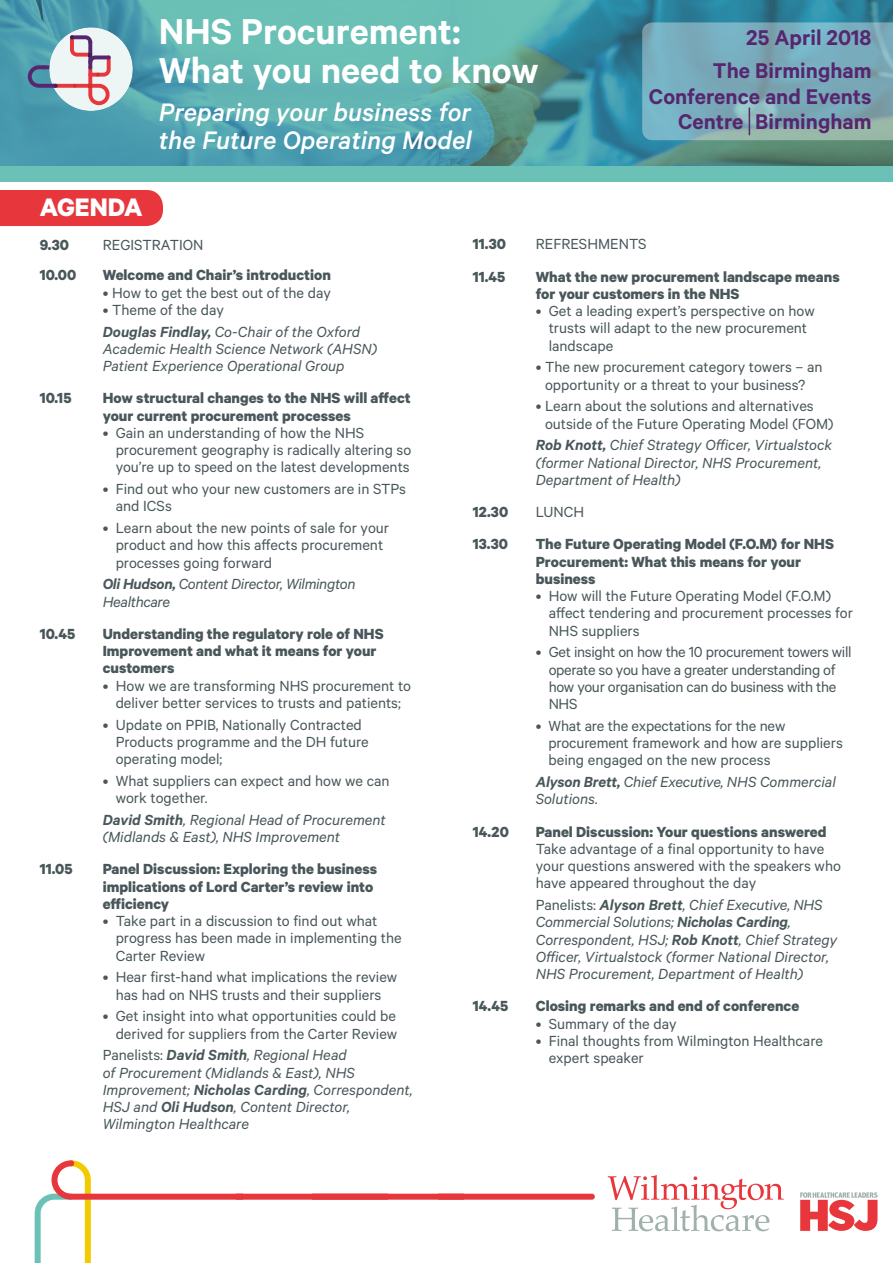
<style>
.page{position:relative;width:893px;height:1263px;background:#fff}
.page>*{position:absolute;margin:0;border:0;box-sizing:border-box;transform-origin:0 0}
.t1{font:600 40.5px/39px "Calibre";color:#fff}
.t2{font:italic 500 28.5px/28.5px "Calibre";color:#fff}
.t3{font:700 28.5px "Calibre";color:#fff}
.t4{font:600 24px/33px "Calibre";color:#56266f;text-align:right}
.t5{font:16.5px/17.2px "Calibre";color:#49575a}
.t6{font:italic 16.5px/17.2px "Calibre";color:#49575a}
.t7{font:700 16.5px/17.2px "Calibre";color:#49575a}
.t8{font:16.5px/17.2px "Calibre";letter-spacing:-.02em;color:#49575a}
.t9{font:italic 16.5px/17.2px "Calibre";letter-spacing:-.02em;color:#49575a}
.s1{font-style:normal}
.s2{font-weight:600}
</style>
<div class="page">
<div style="left:0;top:190px;width:163px;height:36px;background:#e7373d"></div>
<svg style="left:34px;top:1160px;width:561px;height:103px"></svg>
<svg style="left:608px;top:1175px;width:176px;height:56px"></svg>
<svg style="left:800px;top:1192px;width:77px;height:39px"></svg>
<svg style="left:0;top:0;width:893px;height:166px;background:#52a2a7"></svg>
<div style="left:49px;top:27px;width:84px;height:84px;background:#edf6f5;border-radius:50%"></div>
<svg style="left:28px;top:35px;width:83px;height:70px"></svg>
<div style="left:0;top:166px;width:893px;height:16px;background:#6bc1b6"></div>
<svg style="left:642px;top:22px;width:251px;height:118px;background:#7bacb9"></svg>
<h1 class="t1" style="left:159px;top:11px;width:381px">NHS Procurement:<br>What you need to know</h1>
<h2 class="t2" style="left:159px;top:97px;width:314px">Preparing your business for the Future Operating Model</h2>
<h2 class="t3" style="left:40px;top:189px;width:104px">AGENDA</h2>
<h3 class="t4" style="left:713px;top:21px;width:160px">25 April 2018<br>The Birmingham</h3>
<h3 class="t4" style="left:649px;top:83px;width:224px;line-height:25.5px">Conference and Events<br>Centre Birmingham</h3>
<p class="t7" style="left:40px;top:235px;width:31px">9.30</p>
<p class="t5" style="left:103px;top:235px;width:102px">REGISTRATION</p>
<p class="t7" style="left:40px;top:266px;width:38px">10.00</p>
<p class="t7" style="left:103px;top:266px;width:230px">Welcome and Chair’s introduction</p>
<p class="t5" style="left:103px;top:283px;width:230px">• How to get the best out of the day</p>
<p class="t6" style="left:103px;top:298px;width:259px;line-height:21.8px"><span class="s1">• Theme of the day<br></span><span class="s2">Douglas Findlay,</span> Co-Chair of the Oxford</p>
<p class="t6" style="left:103px;top:340px;width:276px">Academic Health Science Network (AHSN)<br>Patient Experience Operational Group</p>
<p class="t7" style="left:40px;top:389px;width:33px">10.15</p>
<p class="t7" style="left:103px;top:389px;width:309px">How structural changes to the NHS will affect your current procurement processes</p>
<p class="t5" style="left:116px;top:423px;width:297px;text-indent:-13px">• Gain an understanding of how the NHS procurement geography is radically altering so you’re up to speed on the latest developments</p>
<p class="t5" style="left:116px;top:480px;width:292px;text-indent:-13px">• Find out who your new customers are in STPs and ICSs</p>
<p class="t5" style="left:116px;top:519px;width:275px;text-indent:-13px">• Learn about the new points of sale for your product and how this affects procurement processes going forward</p>
<p class="t9" style="left:103px;top:575px;width:254px"><span class="s2">Oli Hudson,</span> Content Director, Wilmington<br>Healthcare</p>
<p class="t7" style="left:40px;top:624px;width:37px">10.45</p>
<p class="t7" style="left:103px;top:624px;width:282px">Understanding the regulatory role of NHS<br>Improvement and what it means for your customers</p>
<p class="t5" style="left:103px;top:676px;width:310px;text-align:center">• How we are transforming NHS procurement to deliver better services to trusts and patients;</p>
<p class="t5" style="left:116px;top:715px;width:255px;text-indent:-13px">• Update on PPIB, Nationally Contracted<br>Products programme and the DH future operating model;</p>
<p class="t5" style="left:116px;top:771px;width:275px;text-indent:-13px">• What suppliers can expect and how we can work together.</p>
<p class="t6" style="left:103px;top:810px;width:285px"><span class="s2">David Smith</span>, Regional Head of Procurement (Midlands &amp; East), NHS Improvement</p>
<p class="t7" style="left:40px;top:860px;width:34px">11.05</p>
<p class="t7" style="left:103px;top:860px;width:276px">Panel Discussion: Exploring the business implications of Lord Carter’s review into efficiency</p>
<p class="t5" style="left:116px;top:912px;width:288px;text-indent:-13px">• Take part in a discussion to find out what progress has been made in implementing the<br>Carter Review</p>
<p class="t5" style="left:103px;top:968px;width:296px;text-align:center">• Hear first-hand what implications the review has had on NHS trusts and their suppliers</p>
<p class="t5" style="left:103px;top:1007px;width:296px;text-align:right">• Get insight into what opportunities could be derived for suppliers from the Carter Review</p>
<p class="t6" style="left:103px;top:1046px;width:311px"><span class="s1">Panelists:</span> <span class="s2">David Smith</span>, Regional Head<br>of Procurement (Midlands &amp; East), NHS Improvement; <span class="s2">Nicholas Carding</span>, Correspondent, HSJ and <span class="s2">Oli Hudson</span>, Content Director, Wilmington Healthcare</p>
<p class="t7" style="left:473px;top:235px;width:35px">11.30</p>
<p class="t5" style="left:536px;top:235px;width:112px">REFRESHMENTS</p>
<p class="t7" style="left:473px;top:267px;width:34px">11.45</p>
<p class="t7" style="left:536px;top:267px;width:305px">What the new procurement landscape means for your customers in the NHS</p>
<p class="t5" style="left:549px;top:302px;width:268px;text-indent:-13px">• Get a leading expert’s perspective on how trusts will adapt to the new procurement landscape</p>
<p class="t5" style="left:536px;top:358px;width:288px;text-align:center">• The new procurement category towers – an opportunity or a threat to your business?</p>
<p class="t5" style="left:545px;top:397px;width:290px;text-indent:-9px">• Learn about the solutions and alternatives outside of the Future Operating Model (FOM)</p>
<p class="t6" style="left:536px;top:436px;width:298px"><span class="s2">Rob Knott,</span> Chief Strategy Officer, Virtualstock (former National Director, NHS Procurement,<br>Department of Health)</p>
<p class="t7" style="left:473px;top:503px;width:37px">12.30</p>
<p class="t5" style="left:536px;top:503px;width:50px">LUNCH</p>
<p class="t7" style="left:473px;top:535px;width:37px">13.30</p>
<p class="t7" style="left:536px;top:535px;width:300px">The Future Operating Model (F.O.M) for NHS<br>Procurement: What this means for your business</p>
<p class="t5" style="left:549px;top:587px;width:306px;text-indent:-13px">• How will the Future Operating Model (F.O.M) affect tendering and procurement processes for<br>NHS suppliers</p>
<p class="t8" style="left:549px;top:643px;width:304px;text-indent:-13px">• Get insight on how the 10 procurement towers will operate so you have a greater understanding of how your organisation can do business with the NHS</p>
<p class="t5" style="left:548px;top:716px;width:296px;text-indent:-13px">• What are the expectations for the new procurement framework and how are suppliers being engaged on the new process</p>
<p class="t6" style="left:536px;top:773px;width:302px"><span class="s2">Alyson Brett,</span> Chief Executive, NHS Commercial<br>Solutions<span class="s1">.</span></p>
<p class="t7" style="left:473px;top:822px;width:38px">14.20</p>
<p class="t7" style="left:536px;top:822px;width:292px">Panel Discussion: Your questions answered</p>
<p class="t5" style="left:536px;top:839px;width:307px">Take advantage of a final opportunity to have your questions answered with the speakers who have appeared throughout the day</p>
<p class="t6" style="left:536px;top:896px;width:303px"><span class="s1">Panelists:</span> <span class="s2">Alyson Brett</span>, Chief Executive, NHS Commercial Solutions; <span class="s2">Nicholas Carding</span>, Correspondent, HSJ; <span class="s2">Rob Knott</span>, Chief Strategy Officer, Virtualstock (former National Director, NHS Procurement, Department of Health)</p>
<p class="t7" style="left:473px;top:997px;width:37px">14.45</p>
<p class="t7" style="left:536px;top:997px;width:265px">Closing remarks and end of conference</p>
<p class="t5" style="left:536px;top:1014px;width:142px">• Summary of the day</p>
<p class="t5" style="left:549px;top:1031px;width:276px;text-indent:-13px">• Final thoughts from Wilmington Healthcare expert speaker</p>
</div>
